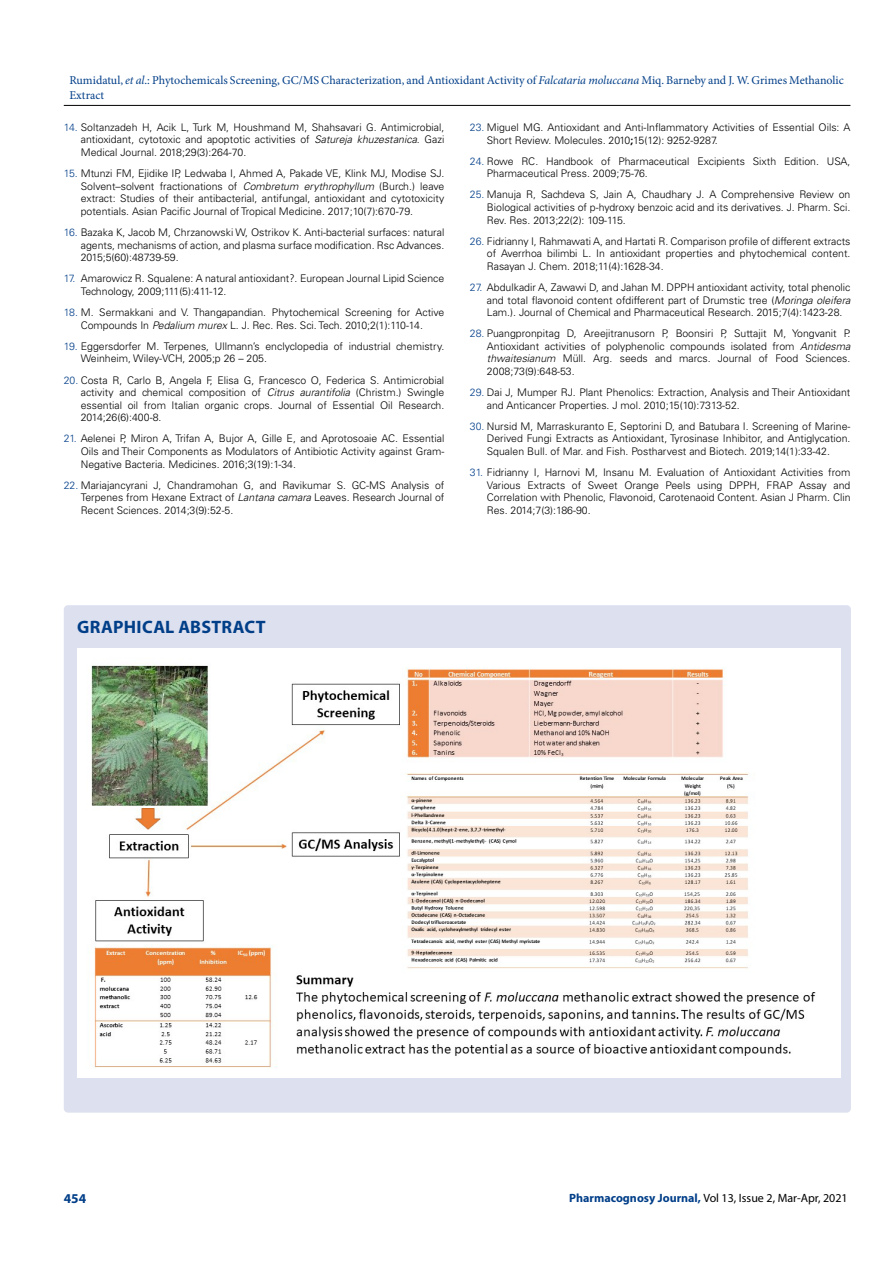
<style>
.page{position:relative;width:893px;height:1263px;background:#fff}
.page>*{position:absolute;margin:0;border:0;box-sizing:border-box;transform-origin:0 0}
.t1{font:700 18px "Myriad Pro";letter-spacing:.015em;color:#003e88}
.t2{font:700 13.5px "Myriad Pro";color:#003e88}
.t3{font:12px/14.4px "Minion Pro";color:#003e88}
.t4{font:12px "Myriad Pro";color:#000}
.t5{font:300 10.5px/12.6px "Univers LT Std";color:#000;text-align:justify}
.s1{font-style:italic}
.s2{color:#003e88}
.s3{font-weight:700}
.s4{font-weight:700;color:#003e88}
</style>
<div class="page">
<hr style="left:64px;top:105px;width:786px;height:1px;background:#000">
<div style="left:64px;top:605px;width:787px;height:508px;background:#dde0ef;border-radius:4px"></div>
<img style="left:77px;top:648px;width:763px;height:429px">
<p class="t3" style="left:69px;top:73px;width:776px">Rumidatul, <span class="s1">et al</span>.: Phytochemicals Screening, GC/MS Characterization, and Antioxidant Activity of <span class="s1">Falcataria moluccana</span> Miq. Barneby and J. W. Grimes Methanolic<br>Extract</p>
<p class="t5" style="left:81px;top:121px;width:365px;text-indent:-17px"><span class="s2">14.</span> Soltanzadeh H, Acik L, Turk M, Houshmand M, Shahsavari G. Antimicrobial, antioxidant, cytotoxic and apoptotic activities of <span class="s1">Satureja khuzestanica</span>. Gazi Medical Journal. 2018;29(3):264-70.</p>
<p class="t5" style="left:81px;top:167px;width:365px;text-indent:-17px"><span class="s2">15.</span> Mtunzi FM, Ejidike IP, Ledwaba I, Ahmed A, Pakade VE, Klink MJ, Modise SJ.<br>Solvent–solvent fractionations of <span class="s1">Combretum erythrophyllum</span> (Burch.) leave extract: Studies of their antibacterial, antifungal, antioxidant and cytotoxicity potentials. Asian Pacific Journal of Tropical Medicine. 2017;10(7):670-79.</p>
<p class="t5" style="left:81px;top:226px;width:365px;text-indent:-17px"><span class="s2">16.</span> Bazaka K, Jacob M, Chrzanowski W, Ostrikov K. Anti-bacterial surfaces: natural agents, mechanisms of action, and plasma surface modification. Rsc Advances.<br>2015;5(60):48739-59.</p>
<p class="t5" style="left:81px;top:272px;width:365px;text-indent:-17px"><span class="s2">17.</span> Amarowicz R. Squalene: A natural antioxidant?. European Journal Lipid Science<br>Technology, 2009;111(5):411-12.</p>
<p class="t5" style="left:64px;top:306px;width:382px;text-align:center"><span class="s2">18.</span> M. Sermakkani and V. Thangapandian. Phytochemical Screening for Active<br>Compounds In <span class="s1">Pedalium murex</span> L. J. Rec. Res. Sci. Tech. 2010;2(1):110-14.</p>
<p class="t5" style="left:81px;top:340px;width:365px;text-indent:-17px"><span class="s2">19.</span> Eggersdorfer M. Terpenes, Ullmann’s enclyclopedia of industrial chemistry.<br>Weinheim, Wiley-VCH, 2005;p 26 – 205.</p>
<p class="t5" style="left:81px;top:373px;width:365px;text-indent:-17px"><span class="s2">20.</span> Costa R, Carlo B, Angela F, Elisa G, Francesco O, Federica S. Antimicrobial activity and chemical composition of <span class="s1">Citrus aurantifolia</span> (Christm.) Swingle essential oil from Italian organic crops. Journal of Essential Oil Research.<br>2014;26(6):400-8.</p>
<p class="t5" style="left:81px;top:432px;width:365px;text-indent:-17px"><span class="s2">21.</span> Aelenei P, Miron A, Trifan A, Bujor A, Gille E, and Aprotosoaie AC. Essential Oils and Their Components as Modulators of Antibiotic Activity against Gram-Negative Bacteria. Medicines. 2016;3(19):1-34.</p>
<p class="t5" style="left:81px;top:479px;width:365px;text-indent:-17px"><span class="s2">22.</span> Mariajancyrani J, Chandramohan G, and Ravikumar S. GC-MS Analysis of Terpenes from Hexane Extract of <span class="s1">Lantana camara</span> Leaves. Research Journal of Recent Sciences. 2014;3(9):52-5.</p>
<p class="t5" style="left:487px;top:121px;width:365px;text-indent:-17px"><span class="s2">23.</span> Miguel MG. Antioxidant and Anti-Inflammatory Activities of Essential Oils: A<br>Short Review. Molecules<span class="s1">.</span> 2010<span class="s3">;</span>15(12): 9252-9287.</p>
<p class="t5" style="left:487px;top:155px;width:365px;text-indent:-17px"><span class="s2">24.</span> Rowe RC. Handbook of Pharmaceutical Excipients Sixth Edition. USA,<br>Pharmaceutical Press. 2009;75-76.</p>
<p class="t5" style="left:487px;top:188px;width:365px;text-indent:-17px"><span class="s2">25.</span> Manuja R, Sachdeva S, Jain A, Chaudhary J. A Comprehensive Review on Biological activities of p-hydroxy benzoic acid and its derivatives. J. Pharm. Sci<span class="s1">.<br></span>Rev. Res. 2013;22(2): 109-115.</p>
<p class="t5" style="left:487px;top:235px;width:365px;text-indent:-17px"><span class="s2">26.</span> Fidrianny I, Rahmawati A, and Hartati R. Comparison profile of different extracts of Averrhoa bilimbi L. In antioxidant properties and phytochemical content.<br>Rasayan J. Chem. 2018;11(4):1628-34.</p>
<p class="t5" style="left:487px;top:281px;width:365px;text-indent:-17px"><span class="s2">27.</span> Abdulkadir A, Zawawi D, and Jahan M. DPPH antioxidant activity, total phenolic and total flavonoid content ofdifferent part of Drumstic tree (<span class="s1">Moringa oleifera </span>Lam.). Journal of Chemical and Pharmaceutical Research<span class="s1">.</span> 2015;7(4):1423-28.</p>
<p class="t5" style="left:487px;top:327px;width:365px;text-indent:-17px"><span class="s2">28.</span> Puangpronpitag D, Areejitranusorn P, Boonsiri P, Suttajit M, Yongvanit P.<br>Antioxidant activities of polyphenolic compounds isolated from <span class="s1">Antidesma thwaitesianum</span> Müll. Arg. seeds and marcs. Journal of Food Sciences.<br>2008;73(9):648-53.</p>
<p class="t5" style="left:487px;top:386px;width:365px;text-indent:-17px"><span class="s2">29.</span> Dai J, Mumper RJ. Plant Phenolics: Extraction, Analysis and Their Antioxidant and Anticancer Properties. J mol. 2010;15(10):7313-52.</p>
<p class="t5" style="left:487px;top:420px;width:365px;text-indent:-17px"><span class="s2">30.</span> Nursid M, Marraskuranto E, Septorini D, and Batubara I. Screening of Marine-Derived Fungi Extracts as Antioxidant, Tyrosinase Inhibitor, and Antiglycation.<br>Squalen Bull. of Mar. and Fish. Postharvest and Biotech. 2019;14(1):33-42.</p>
<p class="t5" style="left:487px;top:466px;width:365px;text-indent:-17px"><span class="s2">31.</span> Fidrianny I, Harnovi M, Insanu M. Evaluation of Antioxidant Activities from Various Extracts of Sweet Orange Peels using DPPH, FRAP Assay and Correlation with Phenolic, Flavonoid, Carotenaoid Content. Asian J Pharm. Clin Res. 2014;7(3):186-90.</p>
<h1 class="t1" style="left:77px;top:615px;width:190px">GRAPHICAL ABSTRACT</h1>
<p class="t2" style="left:64px;top:1189px;width:24px">454</p>
<p class="t4" style="left:569px;top:1190px;width:280px"><span class="s4">Pharmacognosy Journal,</span> Vol 13, Issue 2, Mar-Apr, 2021</p>
</div>
